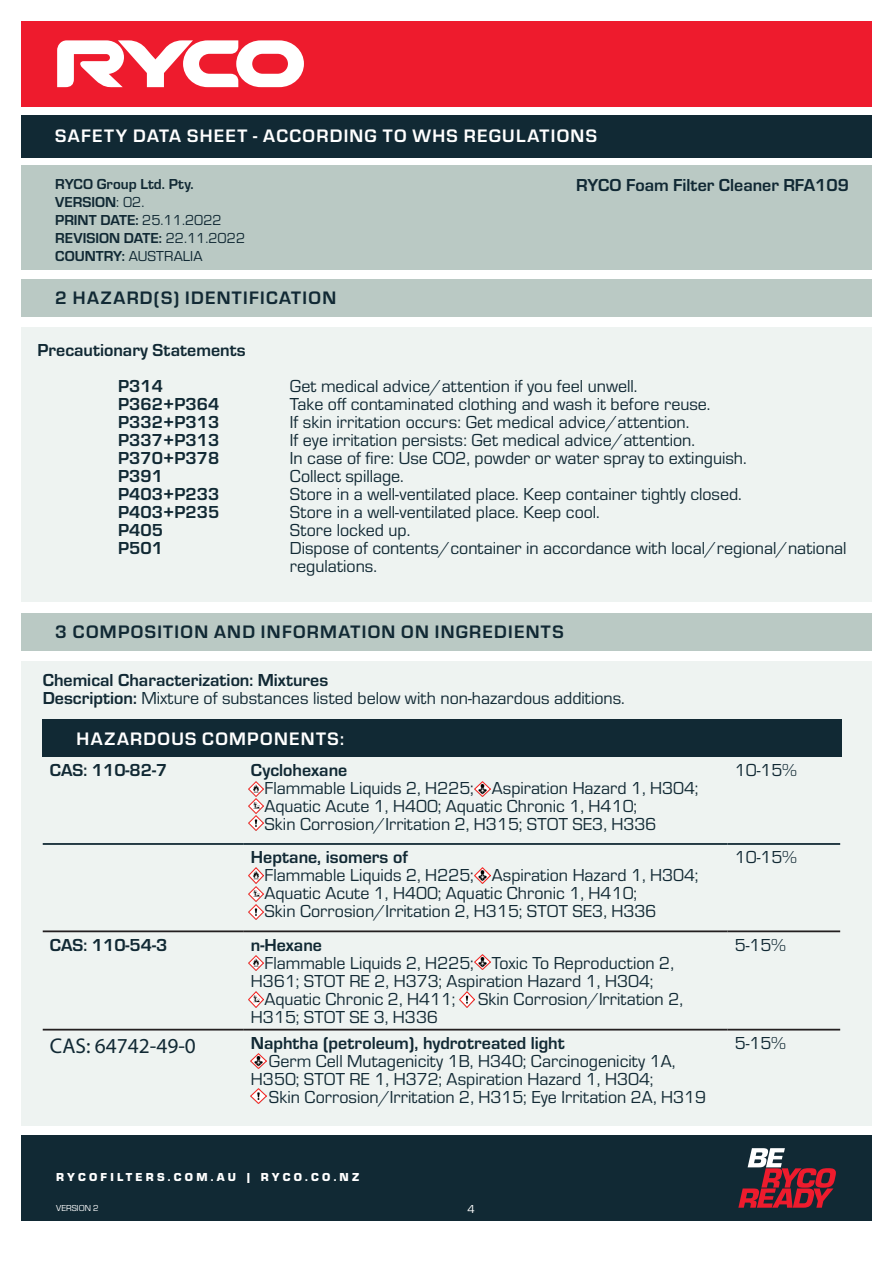
<style>
.page{position:relative;width:893px;height:1263px;background:#fff}
.page>*{position:absolute;margin:0;border:0;box-sizing:border-box;transform-origin:0 0}
.Bold_Text{font:21.45px "Myriad Pro";color:#112934}
.t1{font:700 18.75px "Eurostile";letter-spacing:.07em;color:#112934}
.t2{font:700 18.75px "Eurostile";letter-spacing:.07em;color:#fff}
.Text{font:18px/18px "Eurostile";color:#112934}
.Bold_Text-2{font:700 18px "Eurostile";color:#112934}
.Text-2{font:700 18px "Eurostile";color:#112934}
.t3{font:700 15px "Eurostile";color:#112934}
.t4{font:15px "Eurostile";letter-spacing:.005em;color:#112934}
.t5{font:900 12px "Eurostile";letter-spacing:.27em;color:#fff}
.t6{font:12px "Eurostile";color:#fff}
.t7{font:9px "Eurostile";color:#fff}
.s1{font-weight:400}
.s2{font-weight:700}
</style>
<div class="page">
<div style="left:21px;top:21px;width:851px;height:85px;background:#ee1b2d"></div>
<svg style="left:57px;top:40px;width:247px;height:48px"></svg>
<div style="left:21px;top:115px;width:851px;height:42px;background:#112934"></div>
<div style="left:21px;top:1135px;width:851px;height:85px;background:#112934"></div>
<svg style="left:738px;top:1148px;width:98px;height:60px"></svg>
<div style="left:21px;top:327px;width:851px;height:275px;background:#eef3f1"></div>
<div style="left:21px;top:279px;width:851px;height:37px;background:#bac9c4"></div>
<div style="left:21px;top:166px;width:851px;height:104px;background:#bac9c4"></div>
<div style="left:21px;top:661px;width:851px;height:465px;background:#eef3f1"></div>
<div style="left:21px;top:613px;width:851px;height:37px;background:#bac9c4"></div>
<hr style="left:43px;top:930px;width:201px;height:2px;background:#231f20">
<hr style="left:244px;top:930px;width:483px;height:2px;background:#231f20">
<hr style="left:727px;top:930px;width:113px;height:2px;background:#231f20">
<hr style="left:43px;top:1029px;width:201px;height:1px;background:#231f20">
<hr style="left:244px;top:1029px;width:483px;height:1px;background:#231f20">
<hr style="left:727px;top:1029px;width:113px;height:1px;background:#231f20">
<hr style="left:43px;top:843px;width:201px;height:2px;background:#112934">
<hr style="left:244px;top:843px;width:483px;height:2px;background:#112934">
<hr style="left:727px;top:843px;width:113px;height:2px;background:#112934">
<div style="left:43px;top:719px;width:799px;height:38px;background:#112934"></div>
<img style="left:249px;top:781px;width:15px;height:15px">
<img style="left:249px;top:798px;width:15px;height:15px">
<img style="left:475px;top:781px;width:15px;height:15px">
<img style="left:249px;top:815px;width:15px;height:15px">
<img style="left:249px;top:868px;width:15px;height:15px">
<img style="left:475px;top:868px;width:15px;height:15px">
<img style="left:249px;top:886px;width:15px;height:15px">
<img style="left:249px;top:904px;width:15px;height:16px">
<img style="left:249px;top:955px;width:15px;height:15px">
<img style="left:475px;top:955px;width:15px;height:15px">
<img style="left:249px;top:992px;width:15px;height:15px">
<img style="left:460px;top:992px;width:15px;height:15px">
<img style="left:251px;top:1053px;width:15px;height:15px">
<img style="left:251px;top:1088px;width:15px;height:15px">
<p class="t2" style="left:55px;top:123px;width:543px">SAFETY DATA SHEET - ACCORDING TO WHS REGULATIONS</p>
<p class="t3" style="left:55px;top:173px;width:140px">RYCO Group Ltd. Pty.</p>
<p class="t3" style="left:55px;top:191px;width:91px">VERSION<span class="s1">: 02.</span></p>
<p class="t3" style="left:55px;top:209px;width:168px">PRINT DATE: <span class="s1">25.11.2022</span></p>
<p class="t3" style="left:55px;top:227px;width:191px">REVISION DATE: <span class="s1">22.11.2022</span></p>
<p class="t4" style="left:55px;top:245px;width:149px"><span class="s2">COUNTRY:</span> AUSTRALIA</p>
<p class="t1" style="left:55px;top:284px;width:282px">2 HAZARD(S) IDENTIFICATION</p>
<p class="Text-2" style="left:576px;top:172px;width:274px">RYCO Foam Filter Cleaner RFA109</p>
<p class="Bold_Text-2" style="left:37px;top:337px;width:210px">Precautionary Statements</p>
<p class="Bold_Text-2" style="left:118px;top:373px;width:46px">P314</p>
<p class="Bold_Text-2" style="left:118px;top:391px;width:103px">P362+P364</p>
<p class="Bold_Text-2" style="left:118px;top:409px;width:103px">P332+P313</p>
<p class="Bold_Text-2" style="left:118px;top:427px;width:103px">P337+P313</p>
<p class="Bold_Text-2" style="left:118px;top:445px;width:103px">P370+P378</p>
<p class="Bold_Text-2" style="left:118px;top:463px;width:46px">P391</p>
<p class="Bold_Text-2" style="left:118px;top:481px;width:103px">P403+P233</p>
<p class="Bold_Text-2" style="left:118px;top:499px;width:103px">P403+P235</p>
<p class="Bold_Text-2" style="left:118px;top:517px;width:46px">P405</p>
<p class="Bold_Text-2" style="left:118px;top:535px;width:46px">P501</p>
<p class="Text" style="left:290px;top:377px;width:349px">Get medical advice/attention if you feel unwell.</p>
<p class="Text" style="left:290px;top:395px;width:422px">Take off contaminated clothing and wash it before reuse.</p>
<p class="Text" style="left:290px;top:413px;width:401px">If skin irritation occurs: Get medical advice/attention.</p>
<p class="Text" style="left:290px;top:431px;width:407px">If eye irritation persists: Get medical advice/attention.</p>
<p class="Text" style="left:290px;top:449px;width:458px">In case of fire: Use CO2, powder or water spray to extinguish.</p>
<p class="Text" style="left:290px;top:467px;width:115px">Collect spillage.</p>
<p class="Text" style="left:290px;top:485px;width:453px">Store in a well-ventilated place. Keep container tightly closed.</p>
<p class="Text" style="left:290px;top:503px;width:311px">Store in a well-ventilated place. Keep cool.</p>
<p class="Text" style="left:290px;top:521px;width:122px">Store locked up.</p>
<p class="Text" style="left:290px;top:539px;width:558px">Dispose of contents/container in accordance with local/regional/national regulations.</p>
<p class="t1" style="left:55px;top:618px;width:510px">3 COMPOSITION AND INFORMATION ON INGREDIENTS</p>
<p class="Text-2" style="left:43px;top:667px;width:287px">Chemical Characterization: Mixtures</p>
<p class="Text" style="left:43px;top:688px;width:584px"><span class="s2">Description:</span> Mixture of substances listed below with non-hazardous additions.</p>
<p class="t2" style="left:77px;top:725px;width:269px">HAZARDOUS COMPONENTS:</p>
<p class="Bold_Text-2" style="left:50px;top:757px;width:119px">CAS: 110-82-7</p>
<p class="Bold_Text-2" style="left:251px;top:757px;width:98px">Cyclohexane</p>
<p class="Text" style="left:264px;top:779px;width:436px">Flammable Liquids 2, H225; Aspiration Hazard 1, H304;</p>
<p class="Text" style="left:264px;top:797px;width:374px">Aquatic Acute 1, H400; Aquatic Chronic 1, H410;</p>
<p class="Text" style="left:264px;top:815px;width:394px">Skin Corrosion/Irritation 2, H315; STOT SE3, H336</p>
<p class="Bold_Text-2" style="left:251px;top:844px;width:159px">Heptane, isomers of</p>
<p class="Text" style="left:264px;top:865px;width:436px">Flammable Liquids 2, H225; Aspiration Hazard 1, H304;</p>
<p class="Text" style="left:264px;top:883px;width:374px">Aquatic Acute 1, H400; Aquatic Chronic 1, H410;</p>
<p class="Text" style="left:264px;top:901px;width:394px">Skin Corrosion/Irritation 2, H315; STOT SE3, H336</p>
<p class="Bold_Text-2" style="left:50px;top:932px;width:119px">CAS: 110-54-3</p>
<p class="Bold_Text-2" style="left:251px;top:932px;width:73px">n-Hexane</p>
<p class="Text" style="left:251px;top:953px;width:424px;text-indent:14px">Flammable Liquids 2, H225; Toxic To Reproduction 2,<br>H361; STOT RE 2, H373; Aspiration Hazard 1, H304;</p>
<p class="Text" style="left:264px;top:989px;width:193px">Aquatic Chronic 2, H411;</p>
<p class="Text" style="left:478px;top:989px;width:206px">Skin Corrosion/Irritation 2,</p>
<p class="Text" style="left:251px;top:1007px;width:189px">H315; STOT SE 3, H336</p>
<p class="Bold_Text" style="left:50px;top:1032px;width:148px">CAS: 64742-49-0</p>
<p class="Bold_Text-2" style="left:251px;top:1030px;width:315px">Naphtha (petroleum), hydrotreated light</p>
<p class="Text" style="left:251px;top:1051px;width:426px;text-indent:18px">Germ Cell Mutagenicity 1B, H340; Carcinogenicity 1A,<br>H350; STOT RE 1, H372; Aspiration Hazard 1, H304;</p>
<p class="Text" style="left:269px;top:1087px;width:439px">Skin Corrosion/Irritation 2, H315; Eye Irritation 2A, H319</p>
<p class="t5" style="left:56px;top:1168px;width:304px">RYCOFILTERS.COM.AU | RYCO.CO.NZ</p>
<p class="t7" style="left:56px;top:1201px;width:44px">VERSION 2</p>
<p class="t6" style="left:467px;top:1200px;width:9px">4</p>
<p class="Text" style="left:735px;top:761px;width:64px">10-15%</p>
<p class="Text" style="left:735px;top:847px;width:64px">10-15%</p>
<p class="Text" style="left:735px;top:935px;width:52px">5-15%</p>
<p class="Text" style="left:735px;top:1033px;width:52px">5-15%</p>
</div>
